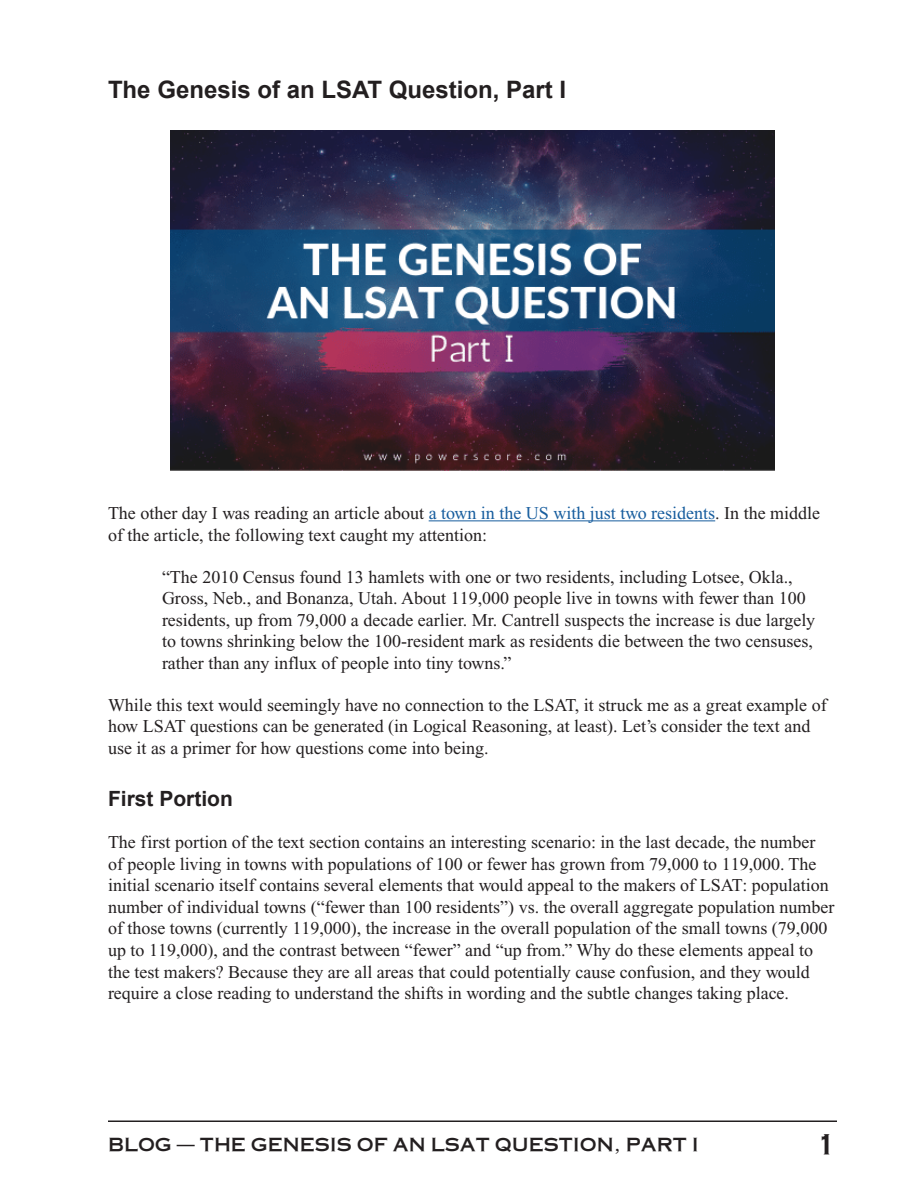
<style>
.page{position:relative;width:918px;height:1188px;background:#fff}
.page>*{position:absolute;margin:0;border:0;box-sizing:border-box;transform-origin:0 0}
.t1{font:27px "Ironclad";color:#231f20}
.Head{font:700 24px "Arial";color:#231f20}
.Sub-Head_1{font:700 21px "Arial";color:#231f20}
.Indent_0_5{font:18px/21.6px "Times New Roman";color:#231f20}
.t2{font:18px "Ironclad";color:#231f20}
.s1{color:#175d9e}
</style>
<div class="page">
<hr style="left:108px;top:1120px;width:729px;height:2px;background:#231f20">
<hr style="left:429px;top:520px;width:286px;height:1px;background:#175d9e">
<img style="left:170px;top:130px;width:605px;height:340px">
<p class="Head" style="left:108px;top:73px;width:460px">The Genesis of an LSAT Question, Part I</p>
<p class="Indent_0_5" style="left:108px;top:502px;width:714px">The other day I was reading an article about <span class="s1">a town in the US with just two residents</span>. In the middle of the article, the following text caught my attention:</p>
<p class="Indent_0_5" style="left:162px;top:566px;width:655px">“The 2010 Census found 13 hamlets with one or two residents, including Lotsee, Okla., Gross, Neb., and Bonanza, Utah. About 119,000 people live in towns with fewer than 100 residents, up from 79,000 a decade earlier. Mr. Cantrell suspects the increase is due largely to towns shrinking below the 100-resident mark as residents die between the two censuses, rather than any influx of people into tiny towns.”</p>
<p class="Indent_0_5" style="left:108px;top:694px;width:720px">While this text would seemingly have no connection to the LSAT, it struck me as a great example of how LSAT questions can be generated (in Logical Reasoning, at least). Let’s consider the text and use it as a primer for how questions come into being.</p>
<p class="Sub-Head_1" style="left:108px;top:784px;width:126px">First Portion</p>
<p class="Indent_0_5" style="left:108px;top:831px;width:728px">The first portion of the text section contains an interesting scenario: in the last decade, the number of people living in towns with populations of 100 or fewer has grown from 79,000 to 119,000. The initial scenario itself contains several elements that would appeal to the makers of LSAT: population number of individual towns (“fewer than 100 residents”) vs. the overall aggregate population number of those towns (currently 119,000), the increase in the overall population of the small towns (79,000 up to 119,000), and the contrast between “fewer” and “up from.” Why do these elements appeal to the test makers? Because they are all areas that could potentially cause confusion, and they would require a close reading to understand the shifts in wording and the subtle changes taking place.</p>
<p class="t2" style="left:108px;top:1133px;width:592px">BLOG — THE GENESIS OF AN LSAT QUESTION, PART I</p>
<h1 class="t1" style="left:816px;top:1128px;width:23px">1</h1>
</div>
